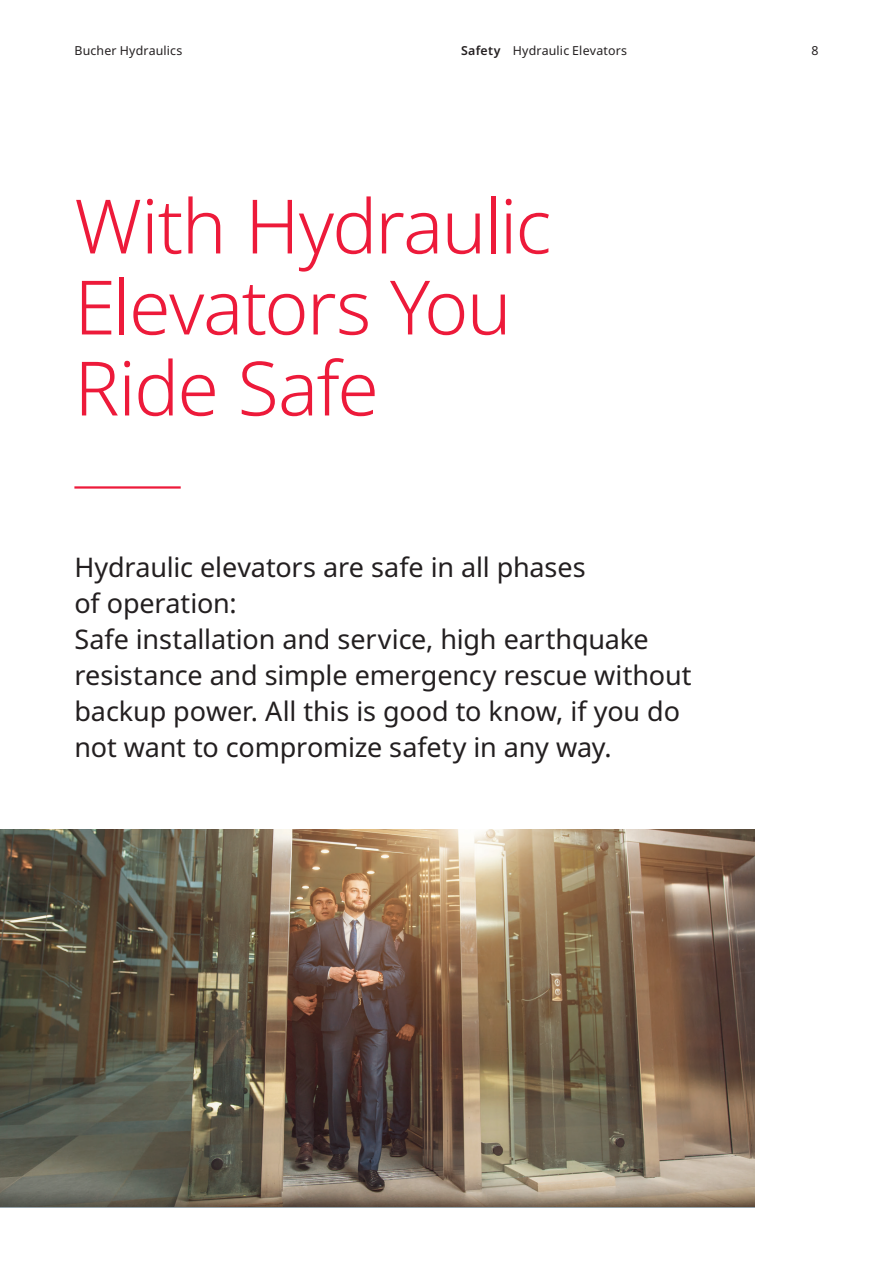
<style>
.page{position:relative;width:893px;height:1263px;background:#fff}
.page>*{position:absolute;margin:0;border:0;box-sizing:border-box;transform-origin:0 0}
.t1{font:300 75px/81px "Noto Sans";letter-spacing:-.02em;color:#ed1a3a}
.t2{font:27px/36px "Noto Sans";letter-spacing:-.005em;color:#231f20}
.t3{font:12.3px "Noto Sans";letter-spacing:.015em;color:#231f20}
.s1{font-weight:600}
</style>
<div class="page">
<img style="left:0;top:829px;width:755px;height:377px">
<hr style="left:74px;top:486px;width:107px;height:3px;background:#ed1a3a">
<p class="t3" style="left:461px;top:42px;width:168px"><span class="s1">Safety</span> Hydraulic Elevators</p>
<p class="t3" style="left:74px;top:42px;width:110px">Bucher Hydraulics</p>
<p class="t3" style="left:811px;top:42px;width:9px">8</p>
<h1 class="t1" style="left:74px;top:188px;width:478px">With Hydraulic<br>Elevators You<br>Ride Safe</h1>
<p class="t2" style="left:74px;top:550px;width:619px">Hydraulic elevators are safe in all phases<br>of operation:<br>Safe installation and service, high earthquake resistance and simple emergency rescue without backup power. All this is good to know, if you do not want to compromize safety in any way.</p>
</div>
